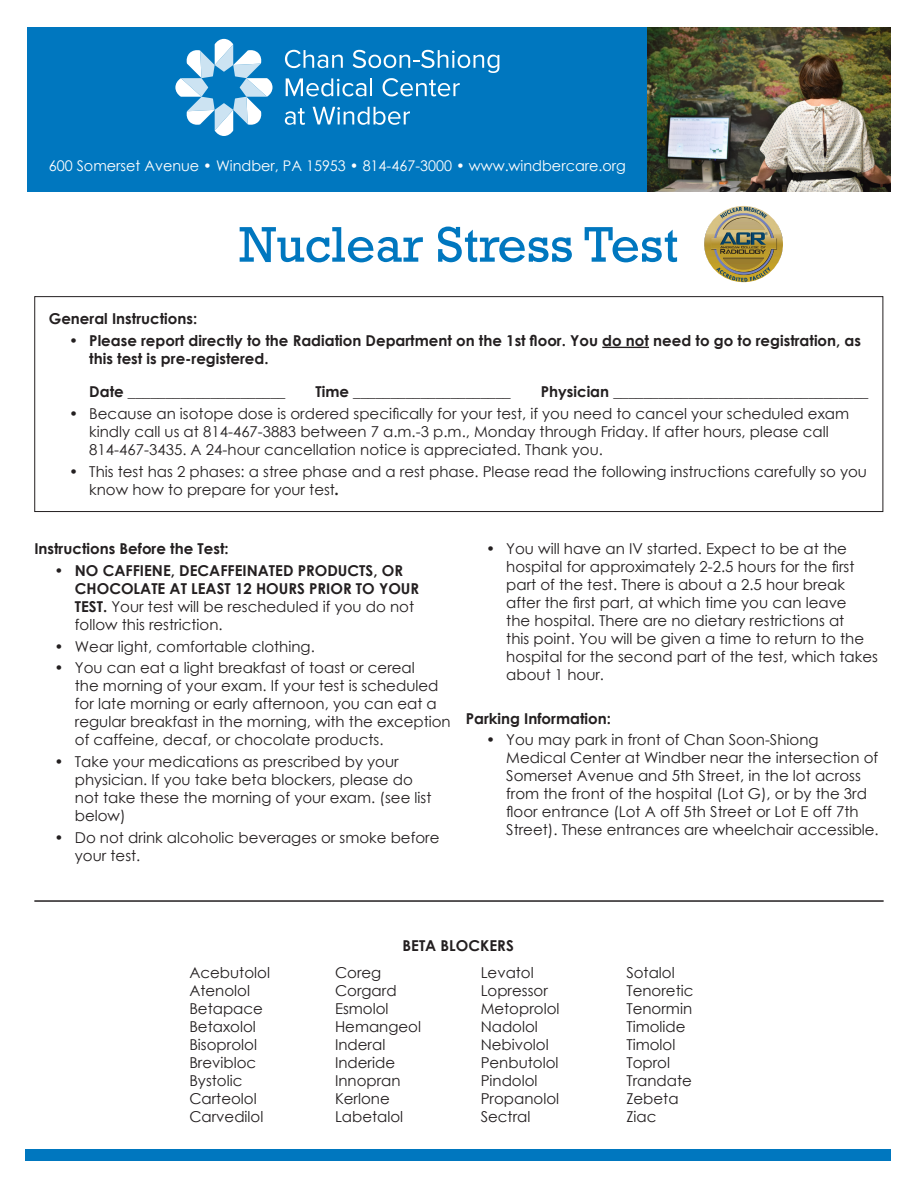
<style>
.page{position:relative;width:918px;height:1188px;background:#fff}
.page>*{position:absolute;margin:0;border:0;box-sizing:border-box;transform-origin:0 0}
.t1{font:51px "Rockwell";color:#0077bf}
.t2{font:15px/18px "Century Gothic";color:#231f20}
.t3{font:700 15px/18px "Century Gothic";color:#231f20}
.t4{font:14.7px "Century Gothic";color:#fff}
.s1{font-weight:700;font-style:italic}
.s2{font-weight:400}
</style>
<div class="page">
<div style="left:27px;top:27px;width:621px;height:165px;background:#0077bf"></div>
<div style="left:25px;top:1150px;width:866px;height:11px;background:#0077bf"></div>
<img style="left:648px;top:27px;width:243px;height:165px">
<svg style="left:285px;top:50px;width:214px;height:46px"></svg>
<svg style="left:285px;top:108px;width:20px;height:17px"></svg>
<svg style="left:313px;top:107px;width:97px;height:18px"></svg>
<svg style="left:175px;top:39px;width:98px;height:97px"></svg>
<img style="left:704px;top:206px;width:79px;height:76px">
<hr style="left:34px;top:900px;width:850px;height:2px;background:#231f20">
<hr style="left:602px;top:347px;width:47px;height:1px;background:#231f20">
<div style="left:34px;top:296px;width:849px;height:216px;border:1px solid #231f20"></div>
<p class="t4" style="left:49px;top:156px;width:579px">600 Somerset Avenue • Windber, PA 15953 • 814-467-3000 • www.windbercare.org</p>
<p class="t1" style="left:239px;top:215px;width:441px">Nuclear Stress Test</p>
<p class="t3" style="left:49px;top:309px;width:150px">General Instructions:</p>
<p class="t3" style="left:89px;top:331px;width:773px;text-indent:-20px">• Please report directly to the Radiation Department on the 1st floor. You do not need to go to registration, as this test is pre-registered.</p>
<p class="t3" style="left:89px;top:382px;width:198px">Date _____________________</p>
<p class="t3" style="left:315px;top:382px;width:197px">Time _____________________</p>
<p class="t3" style="left:541px;top:382px;width:329px">Physician __________________________________</p>
<p class="t2" style="left:89px;top:404px;width:761px;text-indent:-20px">• Because an isotope dose is ordered specifically for your test, if you need to cancel your scheduled exam kindly call us at 814-467-3883 between 7 a.m.-3 p.m., Monday through Friday. If after hours, please call<br>814-467-3435. A 24-hour cancellation notice is appreciated. Thank you.</p>
<p class="t2" style="left:89px;top:462px;width:779px;text-indent:-20px">• This test has 2 phases: a stree phase and a rest phase. Please read the following instructions carefully so you know how to prepare for your test<span class="s1">.</span></p>
<p class="t3" style="left:34px;top:539px;width:196px">Instructions Before the Test:</p>
<p class="t3" style="left:75px;top:561px;width:346px;text-indent:-20px">• NO CAFFIENE, DECAFFEINATED PRODUCTS, OR CHOCOLATE AT LEAST 12 HOURS PRIOR TO YOUR TEST. <span class="s2">Your test will be rescheduled if you do not follow this restriction.</span></p>
<p class="t2" style="left:55px;top:637px;width:262px">• Wear light, comfortable clothing.</p>
<p class="t2" style="left:75px;top:659px;width:377px;text-indent:-20px">• You can eat a light breakfast of toast or cereal<br>the morning of your exam. If your test is scheduled for late morning or early afternoon, you can eat a regular breakfast in the morning, with the exception of caffeine, decaf, or chocolate products.</p>
<p class="t2" style="left:75px;top:753px;width:358px;text-indent:-20px">• Take your medications as prescribed by your physician. If you take beta blockers, please do not take these the morning of your exam. (see list below)</p>
<p class="t2" style="left:75px;top:828px;width:366px;text-indent:-20px">• Do not drink alcoholic beverages or smoke before your test.</p>
<p class="t2" style="left:506px;top:539px;width:373px;text-indent:-20px">• You will have an IV started. Expect to be at the hospital for approximately 2-2.5 hours for the first part of the test. There is about a 2.5 hour break after the first part, at which time you can leave<br>the hospital. There are no dietary restrictions at<br>this point. You will be given a time to return to the hospital for the second part of the test, which takes about 1 hour.</p>
<p class="t3" style="left:466px;top:709px;width:147px">Parking Information:</p>
<p class="t2" style="left:506px;top:731px;width:374px;text-indent:-20px">• You may park in front of Chan Soon-Shiong Medical Center at Windber near the intersection of Somerset Avenue and 5th Street, in the lot across from the front of the hospital (Lot G), or by the 3rd floor entrance (Lot A off 5th Street or Lot E off 7th Street). These entrances are wheelchair accessible.</p>
<p class="t2" style="left:189px;top:964px;width:82px">Acebutolol</p>
<p class="t2" style="left:189px;top:982px;width:62px">Atenolol</p>
<p class="t2" style="left:189px;top:1000px;width:75px">Betapace</p>
<p class="t2" style="left:189px;top:1018px;width:68px">Betaxolol</p>
<p class="t2" style="left:189px;top:1036px;width:69px">Bisoprolol</p>
<p class="t2" style="left:189px;top:1054px;width:68px">Brevibloc</p>
<p class="t2" style="left:189px;top:1072px;width:55px">Bystolic</p>
<p class="t2" style="left:189px;top:1090px;width:69px">Carteolol</p>
<p class="t2" style="left:189px;top:1108px;width:76px">Carvedilol</p>
<p class="t3" style="left:403px;top:936px;width:113px">BETA BLOCKERS</p>
<p class="t2" style="left:335px;top:964px;width:48px">Coreg</p>
<p class="t2" style="left:335px;top:982px;width:63px">Corgard</p>
<p class="t2" style="left:335px;top:1000px;width:55px">Esmolol</p>
<p class="t2" style="left:335px;top:1018px;width:88px">Hemangeol</p>
<p class="t2" style="left:335px;top:1036px;width:52px">Inderal</p>
<p class="t2" style="left:335px;top:1054px;width:62px">Inderide</p>
<p class="t2" style="left:335px;top:1072px;width:67px">Innopran</p>
<p class="t2" style="left:335px;top:1090px;width:56px">Kerlone</p>
<p class="t2" style="left:335px;top:1108px;width:70px">Labetalol</p>
<p class="t2" style="left:481px;top:964px;width:55px">Levatol</p>
<p class="t2" style="left:481px;top:982px;width:69px">Lopressor</p>
<p class="t2" style="left:481px;top:1000px;width:80px">Metoprolol</p>
<p class="t2" style="left:481px;top:1018px;width:59px">Nadolol</p>
<p class="t2" style="left:481px;top:1036px;width:70px">Nebivolol</p>
<p class="t2" style="left:481px;top:1054px;width:79px">Penbutolol</p>
<p class="t2" style="left:481px;top:1072px;width:58px">Pindolol</p>
<p class="t2" style="left:481px;top:1090px;width:80px">Propanolol</p>
<p class="t2" style="left:481px;top:1108px;width:51px">Sectral</p>
<p class="t2" style="left:626px;top:964px;width:50px">Sotalol</p>
<p class="t2" style="left:626px;top:982px;width:69px">Tenoretic</p>
<p class="t2" style="left:626px;top:1000px;width:67px">Tenormin</p>
<p class="t2" style="left:626px;top:1018px;width:61px">Timolide</p>
<p class="t2" style="left:626px;top:1036px;width:51px">Timolol</p>
<p class="t2" style="left:626px;top:1054px;width:45px">Toprol</p>
<p class="t2" style="left:626px;top:1072px;width:67px">Trandate</p>
<p class="t2" style="left:626px;top:1090px;width:54px">Zebeta</p>
<p class="t2" style="left:626px;top:1108px;width:32px">Ziac</p>
</div>
